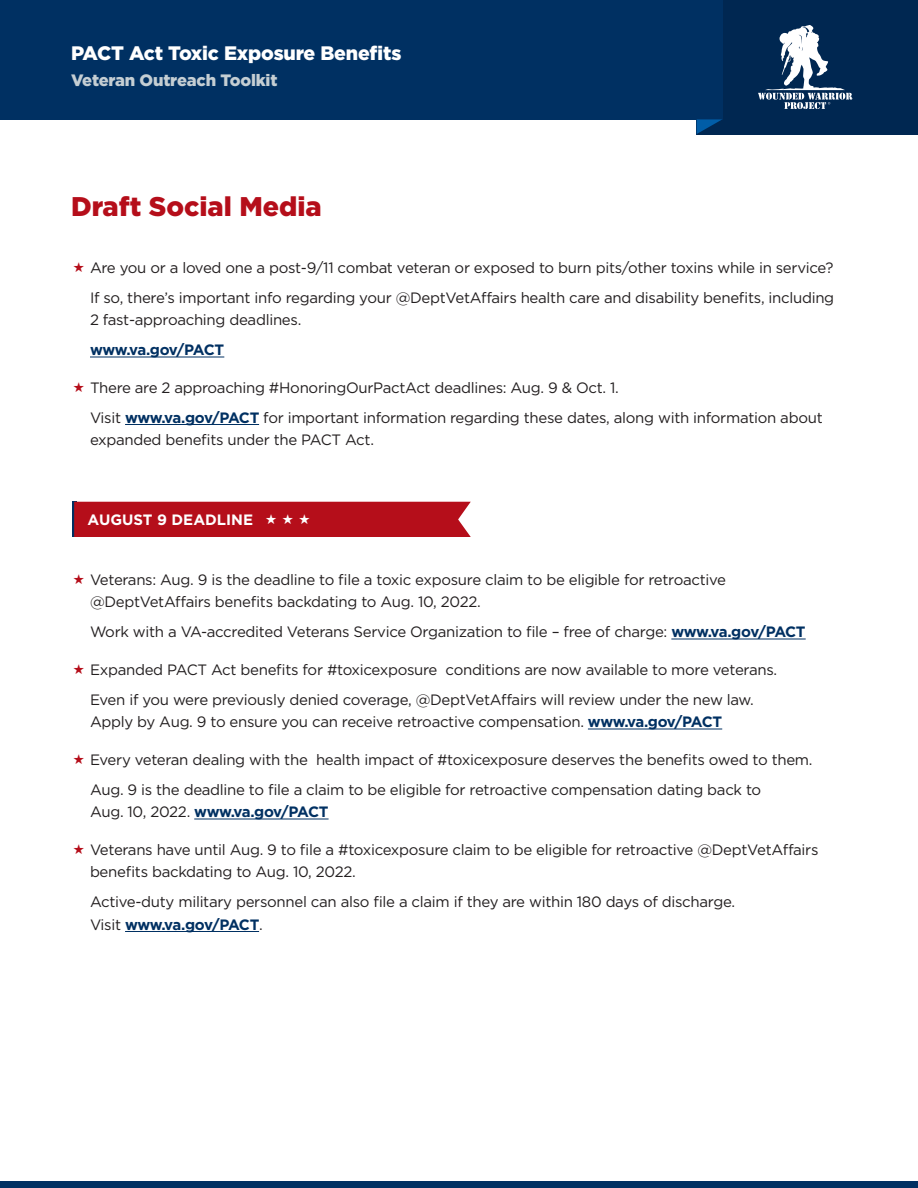
<style>
.page{position:relative;width:918px;height:1188px;background:#fff}
.page>*{position:absolute;margin:0;border:0;box-sizing:border-box;transform-origin:0 0}
.t1{font:900 27px "Gotham";color:#b50e1a}
.t2{font:900 19.5px "Gotham";letter-spacing:-.01em;color:#fff}
.t3{font:900 16.5px "Gotham";letter-spacing:-.01em;color:#c5ced3}
.Paragraph_Style_4{font:15px/22.5px "Gotham";letter-spacing:-.02em;color:#231f20}
.Paragraph_Style_4-2{font:700 15px "Gotham";letter-spacing:-.04em;color:#003062}
.body{font:700 15px "Gotham";color:#fff}
.s1{font-weight:700;color:#003062}
</style>
<div class="page">
<hr style="left:90px;top:357px;width:134px;height:1px;background:#003062">
<hr style="left:125px;top:424px;width:134px;height:1px;background:#003062">
<hr style="left:671px;top:639px;width:135px;height:1px;background:#003062">
<hr style="left:588px;top:729px;width:134px;height:1px;background:#003062">
<hr style="left:194px;top:819px;width:135px;height:1px;background:#003062">
<hr style="left:125px;top:931px;width:134px;height:1px;background:#003062">
<div style="left:72px;top:502px;width:5px;height:35px;background:#003062"></div>
<div style="left:697px;top:0;width:221px;height:134px;background:#002751"></div>
<div style="left:0;top:0;width:722px;height:119px;background:#003062"></div>
<svg style="left:697px;top:119px;width:25px;height:15px"></svg>
<div style="left:0;top:1181px;width:918px;height:7px;background:#003062"></div>
<svg style="left:758px;top:25px;width:94px;height:84px"></svg>
<div style="left:74px;top:502px;width:397px;height:35px;background:#b50e1a"></div>
<p class="t2" style="left:71px;top:40px;width:332px">PACT Act Toxic Exposure Benefits</p>
<p class="t3" style="left:71px;top:68px;width:208px">Veteran Outreach Toolkit</p>
<p class="t1" style="left:71px;top:187px;width:252px">Draft Social Media</p>
<p class="Paragraph_Style_4" style="left:90px;top:256px;width:745px">Are you or a loved one a post-9/11 combat veteran or exposed to burn pits/other toxins while in service?</p>
<p class="Paragraph_Style_4" style="left:90px;top:286px;width:746px">If so, there’s important info regarding your @DeptVetAffairs health care and disability benefits, including<br>2 fast-approaching deadlines.</p>
<p class="Paragraph_Style_4-2" style="left:90px;top:340px;width:136px">www.va.gov/PACT</p>
<p class="Paragraph_Style_4" style="left:90px;top:376px;width:530px">There are 2 approaching #HonoringOurPactAct deadlines: Aug. 9 &amp; Oct. 1.</p>
<p class="Paragraph_Style_4" style="left:90px;top:406px;width:734px">Visit <span class="s1">www.va.gov/PACT</span> for important information regarding these dates, along with information about expanded benefits under the PACT Act.</p>
<p class="body" style="left:88px;top:510px;width:167px">AUGUST 9 DEADLINE</p>
<p class="Paragraph_Style_4" style="left:90px;top:568px;width:638px">Veterans: Aug. 9 is the deadline to file a toxic exposure claim to be eligible for retroactive @DeptVetAffairs benefits backdating to Aug. 10, 2022.</p>
<p class="Paragraph_Style_4" style="left:90px;top:621px;width:717px">Work with a VA-accredited Veterans Service Organization to file – free of charge: <span class="s1">www.va.gov/PACT</span></p>
<p class="Paragraph_Style_4" style="left:90px;top:658px;width:689px">Expanded PACT Act benefits for #toxicexposure conditions are now available to more veterans.</p>
<p class="Paragraph_Style_4" style="left:90px;top:688px;width:665px">Even if you were previously denied coverage, @DeptVetAffairs will review under the new law.<br>Apply by Aug. 9 to ensure you can receive retroactive compensation. <span class="s1">www.va.gov/PACT</span></p>
<p class="Paragraph_Style_4" style="left:90px;top:748px;width:724px">Every veteran dealing with the health impact of #toxicexposure deserves the benefits owed to them.</p>
<p class="Paragraph_Style_4" style="left:90px;top:778px;width:673px">Aug. 9 is the deadline to file a claim to be eligible for retroactive compensation dating back to<br>Aug. 10, 2022. <span class="s1">www.va.gov/PACT</span></p>
<p class="Paragraph_Style_4" style="left:90px;top:838px;width:730px">Veterans have until Aug. 9 to file a #toxicexposure claim to be eligible for retroactive @DeptVetAffairs benefits backdating to Aug. 10, 2022.</p>
<p class="Paragraph_Style_4" style="left:90px;top:891px;width:647px">Active-duty military personnel can also file a claim if they are within 180 days of discharge.<br>Visit <span class="s1">www.va.gov/PACT</span>.</p>
</div>
